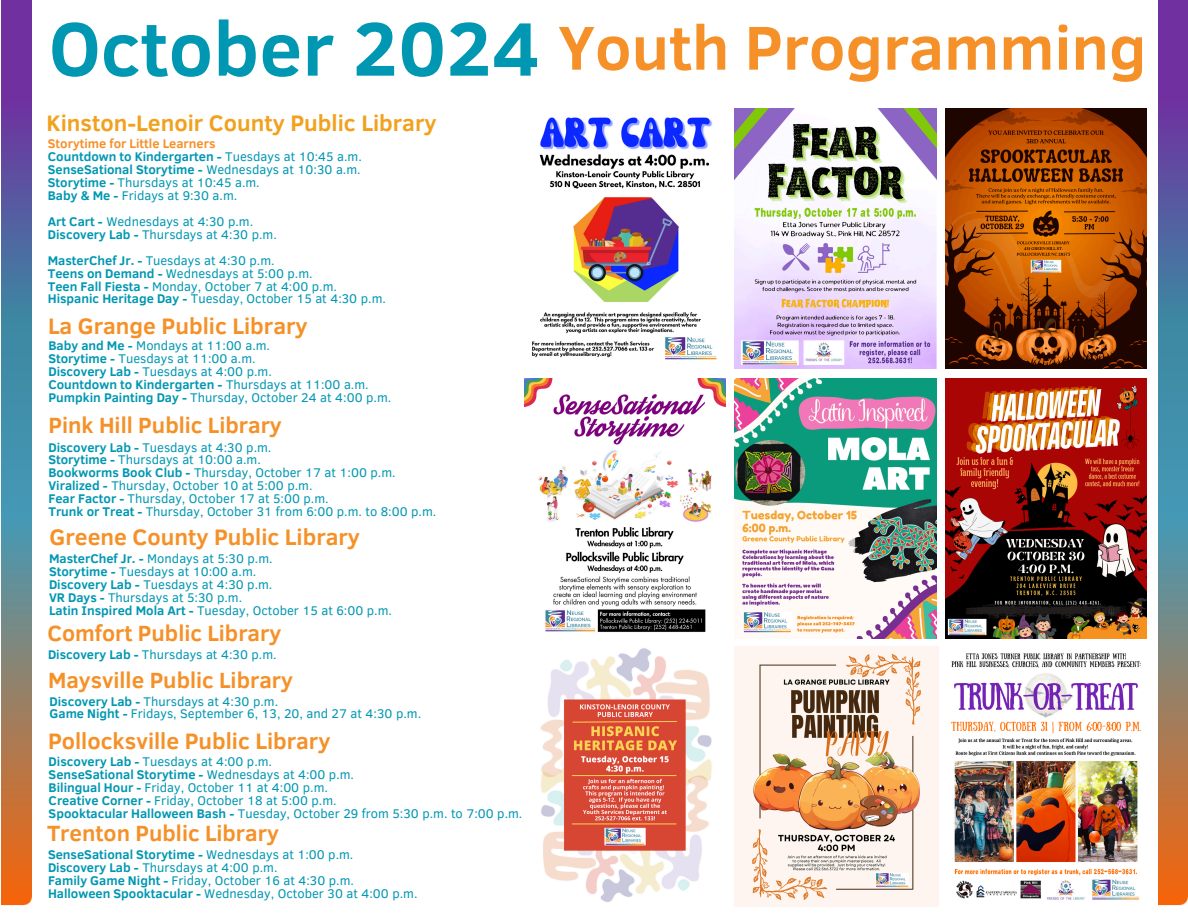
<style>
.page{position:relative;width:1188px;height:918px;background:#fff}
.page>*{position:absolute;margin:0;border:0;box-sizing:border-box;transform-origin:0 0}
.t1{font:700 77.25px "Clear Sans";color:#0097b2}
.t2{font:700 63.15px "Clear Sans";color:#f59128}
.t3{font:700 22.95px "Clear Sans";color:#f59128}
.t4{font:700 22.95px "Clear Sans";color:#f2a11e}
.t5{font:700 22.65px "Clear Sans";color:#f59128}
.t6{font:700 22.5px "Clear Sans";color:#f59128}
.t7{font:12.9px "Clear Sans";color:#0097b2}
.t8{font:700 12.9px "Clear Sans";color:#0097b2}
.t9{font:700 12.9px "Clear Sans";color:#f59128}
.s1{font-weight:400}
.s2{font-weight:700}
</style>
<div class="page">
<img style="left:2px;top:0;width:29px;height:906px">
<img style="left:1159px;top:0;width:29px;height:906px">
<img style="left:945px;top:379px;width:202px;height:259px">
<img style="left:735px;top:109px;width:201px;height:259px">
<img style="left:540px;top:648px;width:172px;height:254px">
<img style="left:945px;top:109px;width:202px;height:259px">
<img style="left:735px;top:646px;width:204px;height:260px">
<img style="left:735px;top:379px;width:201px;height:259px">
<img style="left:532px;top:117px;width:185px;height:243px">
<img style="left:524px;top:379px;width:201px;height:253px">
<img style="left:951px;top:653px;width:190px;height:247px">
<p class="t1" style="left:49px;top:-8px;width:493px">October 2024</p>
<p class="t2" style="left:558px;top:2px;width:590px">Youth Programming</p>
<p class="t4" style="left:46px;top:107px;width:392px">Kinston-Lenoir County Public Library</p>
<p class="t9" style="left:48px;top:135px;width:169px">Storytime for Little Learners</p>
<p class="t8" style="left:48px;top:148px;width:316px">Countdown to Kindergarten - <span class="s1">Tuesdays at 10:45 a.m.</span></p>
<p class="t8" style="left:48px;top:160px;width:314px">SenseSational Storytime - <span class="s1">Wednesdays at 10:30 a.m.</span></p>
<p class="t7" style="left:48px;top:173px;width:214px"><span class="s2">Storytime -</span> Thursdays at 10:45 a.m.</p>
<h3 class="t7" style="left:48px;top:186px;width:191px"><span class="s2">Baby &amp; Me -</span> Fridays at 9:30 a.m.</h3>
<p class="t7" style="left:48px;top:212px;width:207px"><span class="s2">Art Cart -</span> Wednesdays at 4:30 p.m.</p>
<p class="t7" style="left:48px;top:225px;width:231px"><span class="s2">Discovery Lab -</span> Thursdays at 4:30 p.m.</p>
<p class="t7" style="left:48px;top:251px;width:228px"><span class="s2">MasterChef Jr. -</span> Tuesdays at 4:30 p.m.</p>
<p class="t7" style="left:48px;top:264px;width:266px"><span class="s2">Teens on Demand -</span> Wednesdays at 5:00 p.m.</p>
<p class="t7" style="left:48px;top:277px;width:291px"><span class="s2">Teen Fall Fiesta -</span> Monday, October 7 at 4:00 p.m.</p>
<h3 class="t7" style="left:48px;top:290px;width:340px"><span class="s2">Hispanic Heritage Day -</span> Tuesday, October 15 at 4:30 p.m.</h3>
<p class="t3" style="left:48px;top:309px;width:261px">La Grange Public Library</p>
<p class="t7" style="left:48px;top:336px;width:223px"><span class="s2">Baby and Me -</span> Mondays at 11:00 a.m.</p>
<p class="t7" style="left:48px;top:349px;width:209px"><span class="s2">Storytime -</span> Tuesdays at 11:00 a.m.</p>
<p class="t7" style="left:48px;top:362px;width:225px"><span class="s2">Discovery Lab -</span> Tuesdays at 4:00 p.m.</p>
<p class="t8" style="left:48px;top:375px;width:322px">Countdown to Kindergarten - <span class="s1">Thursdays at 11:00 a.m.</span></p>
<h3 class="t7" style="left:48px;top:388px;width:344px"><span class="s2">Pumpkin Painting Day -</span> Thursday, October 24 at 4:00 p.m.</h3>
<p class="t5" style="left:48px;top:409px;width:235px">Pink Hill Public Library</p>
<p class="t7" style="left:48px;top:438px;width:225px"><span class="s2">Discovery Lab -</span> Tuesdays at 4:30 p.m.</p>
<p class="t7" style="left:48px;top:451px;width:214px"><span class="s2">Storytime -</span> Thursdays at 10:00 a.m.</p>
<p class="t7" style="left:48px;top:464px;width:349px"><span class="s2">Bookworms Book Club -</span> Thursday, October 17 at 1:00 p.m.</p>
<p class="t7" style="left:48px;top:476px;width:266px"><span class="s2">Viralized -</span> Thursday, October 10 at 5:00 p.m.</p>
<h3 class="t7" style="left:48px;top:489px;width:282px"><span class="s2">Fear Factor -</span> Thursday, October 17 at 5:00 p.m.</h3>
<p class="t7" style="left:48px;top:502px;width:389px"><span class="s2">Trunk or Treat -</span> Thursday, October 31 from 6:00 p.m. to 8:00 p.m.</p>
<p class="t3" style="left:50px;top:520px;width:312px">Greene County Public Library</p>
<p class="t7" style="left:49px;top:550px;width:225px"><span class="s2">MasterChef Jr. -</span> Mondays at 5:30 p.m.</p>
<h3 class="t7" style="left:49px;top:562px;width:209px"><span class="s2">Storytime -</span> Tuesdays at 10:00 a.m.</h3>
<p class="t7" style="left:49px;top:575px;width:225px"><span class="s2">Discovery Lab -</span> Tuesdays at 4:30 p.m.</p>
<p class="t7" style="left:49px;top:588px;width:195px"><span class="s2">VR Days -</span> Thursdays at 5:30 p.m.</p>
<h3 class="t7" style="left:49px;top:601px;width:345px"><span class="s2">Latin Inspired Mola Art -</span> Tuesday, October 15 at 6:00 p.m.</h3>
<p class="t6" style="left:47px;top:617px;width:235px">Comfort Public Library</p>
<p class="t7" style="left:48px;top:645px;width:230px"><span class="s2">Discovery Lab -</span> Thursdays at 4:30 p.m.</p>
<p class="t6" style="left:48px;top:664px;width:247px">Maysville Public Library</p>
<p class="t7" style="left:50px;top:692px;width:230px"><span class="s2">Discovery Lab -</span> Thursdays at 4:30 p.m.</p>
<p class="t7" style="left:50px;top:705px;width:373px"><span class="s2">Game Night -</span> Fridays, September 6, 13, 20, and 27 at 4:30 p.m.</p>
<p class="t3" style="left:48px;top:725px;width:284px">Pollocksville Public Library</p>
<p class="t7" style="left:49px;top:752px;width:225px"><span class="s2">Discovery Lab -</span> Tuesdays at 4:00 p.m.</p>
<p class="t8" style="left:49px;top:765px;width:307px">SenseSational Storytime - <span class="s1">Wednesdays at 4:00 p.m.</span></p>
<p class="t7" style="left:49px;top:778px;width:281px"><span class="s2">Bilingual Hour -</span> Friday, October 11 at 4:00 p.m.</p>
<p class="t7" style="left:49px;top:791px;width:290px"><span class="s2">Creative Corner -</span> Friday, October 18 at 5:00 p.m.</p>
<h3 class="t7" style="left:49px;top:804px;width:475px"><span class="s2">Spooktacular Halloween Bash -</span> Tuesday, October 29 from 5:30 p.m. to 7:00 p.m.</h3>
<p class="t6" style="left:47px;top:817px;width:233px">Trenton Public Library</p>
<p class="t8" style="left:48px;top:845px;width:307px">SenseSational Storytime - <span class="s1">Wednesdays at 1:00 p.m.</span></p>
<p class="t7" style="left:48px;top:858px;width:231px"><span class="s2">Discovery Lab -</span> Thursdays at 4:00 p.m.</p>
<p class="t7" style="left:48px;top:871px;width:308px"><span class="s2">Family Game Night -</span> Friday, October 16 at 4:30 p.m.</p>
<p class="t7" style="left:48px;top:884px;width:371px"><span class="s2">Halloween Spooktacular -</span> Wednesday, October 30 at 4:00 p.m.</p>
</div>
